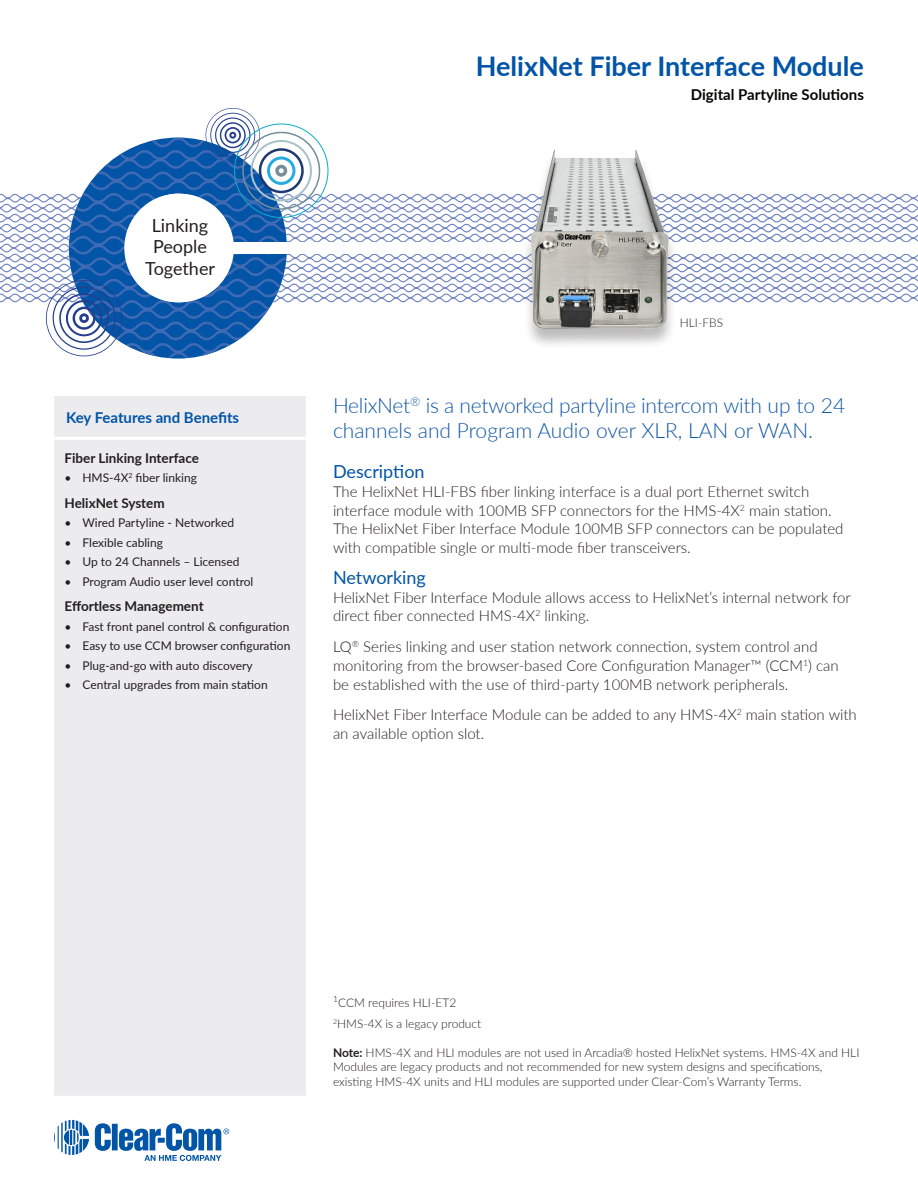
<style>
.page{position:relative;width:918px;height:1188px;background:#fff}
.page>*{position:absolute;margin:0;border:0;box-sizing:border-box;transform-origin:0 0}
.t1{font:700 27px "Lato";color:#0154a6}
.t2{font:300 21px/25.5px "Lato";letter-spacing:-.01em;color:#1055a5}
._1__Subheads{font:18px "Lato";color:#0154a6}
.t3{font:18px/21.6px "Lato";color:#231f20;text-align:center}
._1__Body_Copy{font:300 15px/18.8px "Lato";color:#231f20}
.t4{font:700 15px "Lato";color:#040503}
._3__Key_Features_and_Benefits_Header{font:700 15px "Lato";color:#0154a6}
._3__Key_Features___Benefits_Heads_9_11{font:700 13.5px "Lato";color:#231f20}
.t5{font:300 12px/14.4px "Lato";color:#231f20}
.t6{font:12px "Lato";color:#231f20}
.s1{font-weight:700}
</style>
<div class="page">
<svg style="left:54px;top:1120px;width:175px;height:41px"></svg>
<div style="left:54px;top:396px;width:252px;height:700px;background:#ececee"></div>
<hr style="left:54px;top:437px;width:252px;height:3px;background:#fff">
<svg style="left:0;top:108px;width:918px;height:250px"></svg>
<div style="left:522px;top:151px;width:157px;height:199px;background:#fcfcfc"></div>
<img style="left:495px;top:141px;width:206px;height:203px">
<h1 class="t1" style="left:476px;top:46px;width:390px">HelixNet Fiber Interface Module</h1>
<p class="t4" style="left:691px;top:83px;width:175px">Digital Partyline Solutions</p>
<p class="t3" style="left:145px;top:214px;width:71px">Linking<br>People<br>Together</p>
<p class="_3__Key_Features_and_Benefits_Header" style="left:66px;top:407px;width:175px">Key Features and Benefits</p>
<p class="_3__Key_Features___Benefits_Heads_9_11" style="left:64px;top:448px;width:136px">Fiber Linking Interface</p>
<p class="t6" style="left:64px;top:469px;width:134px">• HMS-4X<sup>2</sup> fiber linking</p>
<p class="_3__Key_Features___Benefits_Heads_9_11" style="left:64px;top:493px;width:102px">HelixNet System</p>
<p class="t6" style="left:64px;top:514px;width:171px">• Wired Partyline - Networked</p>
<p class="t6" style="left:64px;top:534px;width:100px">• Flexible cabling</p>
<p class="t6" style="left:64px;top:553px;width:177px">• Up to 24 Channels – Licensed</p>
<p class="t6" style="left:64px;top:573px;width:190px">• Program Audio user level control</p>
<p class="_3__Key_Features___Benefits_Heads_9_11" style="left:64px;top:596px;width:141px">Effortless Management</p>
<p class="t6" style="left:64px;top:618px;width:226px">• Fast front panel control &amp; configuration</p>
<p class="t6" style="left:64px;top:637px;width:227px">• Easy to use CCM browser configuration</p>
<p class="t6" style="left:64px;top:657px;width:190px">• Plug-and-go with auto discovery</p>
<p class="t6" style="left:64px;top:676px;width:205px">• Central upgrades from main station</p>
<p class="t5" style="left:680px;top:315px;width:45px">HLI-FBS</p>
<p class="t2" style="left:333px;top:392px;width:514px">HelixNet<sup>®</sup> is a networked partyline intercom with up to 24 channels and Program Audio over XLR, LAN or WAN.</p>
<p class="_1__Subheads" style="left:333px;top:459px;width:93px">Description</p>
<p class="_1__Body_Copy" style="left:333px;top:482px;width:512px">The HelixNet HLI-FBS fiber linking interface is a dual port Ethernet switch interface module with 100MB SFP connectors for the HMS-4X<sup>2</sup> main station.<br>The HelixNet Fiber Interface Module 100MB SFP connectors can be populated with compatible single or multi-mode fiber transceivers.</p>
<p class="_1__Subheads" style="left:333px;top:564px;width:94px">Networking</p>
<p class="_1__Body_Copy" style="left:333px;top:587px;width:519px">HelixNet Fiber Interface Module allows access to HelixNet’s internal network for direct fiber connected HMS-4X<sup>2</sup> linking.</p>
<p class="_1__Body_Copy" style="left:333px;top:637px;width:507px">LQ<sup>®</sup> Series linking and user station network connection, system control and monitoring from the browser-based Core Configuration Manager™ (CCM<sup>1</sup>) can be established with the use of third-party 100MB network peripherals.</p>
<p class="_1__Body_Copy" style="left:333px;top:705px;width:525px">HelixNet Fiber Interface Module can be added to any HMS-4X<sup>2</sup> main station with an available option slot.</p>
<p class="t5" style="left:333px;top:995px;width:125px"><sup>1</sup>CCM requires HLI-ET2</p>
<p class="t5" style="left:333px;top:1016px;width:150px"><sup>2</sup>HMS-4X is a legacy product</p>
<p class="t5" style="left:333px;top:1045px;width:528px"><span class="s1">Note:</span> HMS-4X and HLI modules are not used in Arcadia® hosted HelixNet systems. HMS-4X and HLI<br>Modules are legacy products and not recommended for new system designs and specifications,</p>
<p class="t5" style="left:333px;top:1074px;width:470px">existing HMS-4X units and HLI modules are supported under Clear-Com’s Warranty Terms.</p>
</div>
